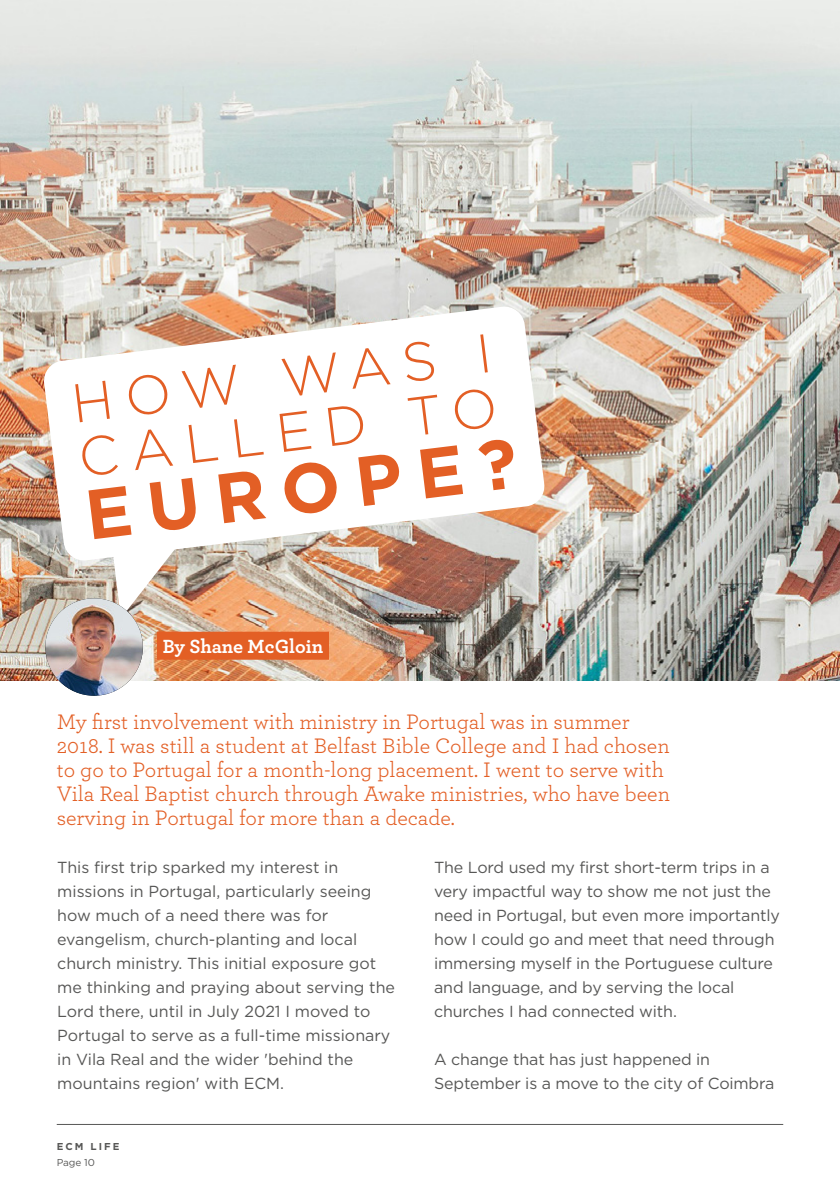
<style>
.page{position:relative;width:840px;height:1191px;background:#fff}
.page>*{position:absolute;margin:0;border:0;box-sizing:border-box;transform-origin:0 0}
.Magazine_Title{font:700 70px "Gotham HTF";color:#e35f25}
.Magazine_Title-2{font:300 54.6px/54.2px "Gotham HTF";color:#e35f25}
.t1{font:22px/24px "Archer";color:#e35f25}
.Mini_Bullets{font:700 20px "Archer";color:#fff}
.Mini_Bullets-2{font:16px/24px "Gotham HTF";letter-spacing:-.01em;color:#575756}
.t2{font:700 10px/16px "Gotham HTF";letter-spacing:.2em;color:#575756}
.s1{font-weight:400}
</style>
<div class="page">
<hr style="left:57px;top:1124px;width:725px;height:1px;background:#575756">
<img style="left:0;top:0;width:839px;height:681px">
<div style="left:157px;top:631px;width:172px;height:28px;background:#e35f25"></div>
<svg style="left:43px;top:305px;width:502px;height:256px"></svg>
<svg style="left:103px;top:459px;width:142px;height:159px"></svg>
<img style="left:45px;top:598px;width:98px;height:97px;border-radius:49px">
<p class="Magazine_Title-2" style="left:68px;top:376px;width:424px;rotate:-7deg">HOW WAS I<br>CALLED TO</p>
<p class="Magazine_Title" style="left:81px;top:475px;width:436px;rotate:-7deg">EUROPE?</p>
<p class="Mini_Bullets" style="left:163px;top:631px;width:162px">By Shane McGloin</p>
<p class="t1" style="left:57px;top:708px;width:614px">My first involvement with ministry in Portugal was in summer 2018. I was still a student at Belfast Bible College and I had chosen to go to Portugal for a month-long placement. I went to serve with Vila Real Baptist church through Awake ministries, who have been serving in Portugal for more than a decade.</p>
<p class="Mini_Bullets-2" style="left:57px;top:855px;width:339px">This first trip sparked my interest in missions in Portugal, particularly seeing how much of a need there was for evangelism, church-planting and local church ministry. This initial exposure got me thinking and praying about serving the Lord there, until in July 2021 I moved to Portugal to serve as a full-time missionary in Vila Real and the wider 'behind the mountains region' with ECM.</p>
<p class="Mini_Bullets-2" style="left:434px;top:855px;width:347px">The Lord used my first short-term trips in a very impactful way to show me not just the need in Portugal, but even more importantly how I could go and meet that need through immersing myself in the Portuguese culture and language, and by serving the local churches I had connected with.</p>
<p class="Mini_Bullets-2" style="left:434px;top:1047px;width:341px">A change that has just happened in<br>September is a move to the city of Coimbra</p>
<p class="t2" style="left:57px;top:1138px;width:64px">ECM LIFE<br><span class="s1">Page 10</span></p>
</div>
